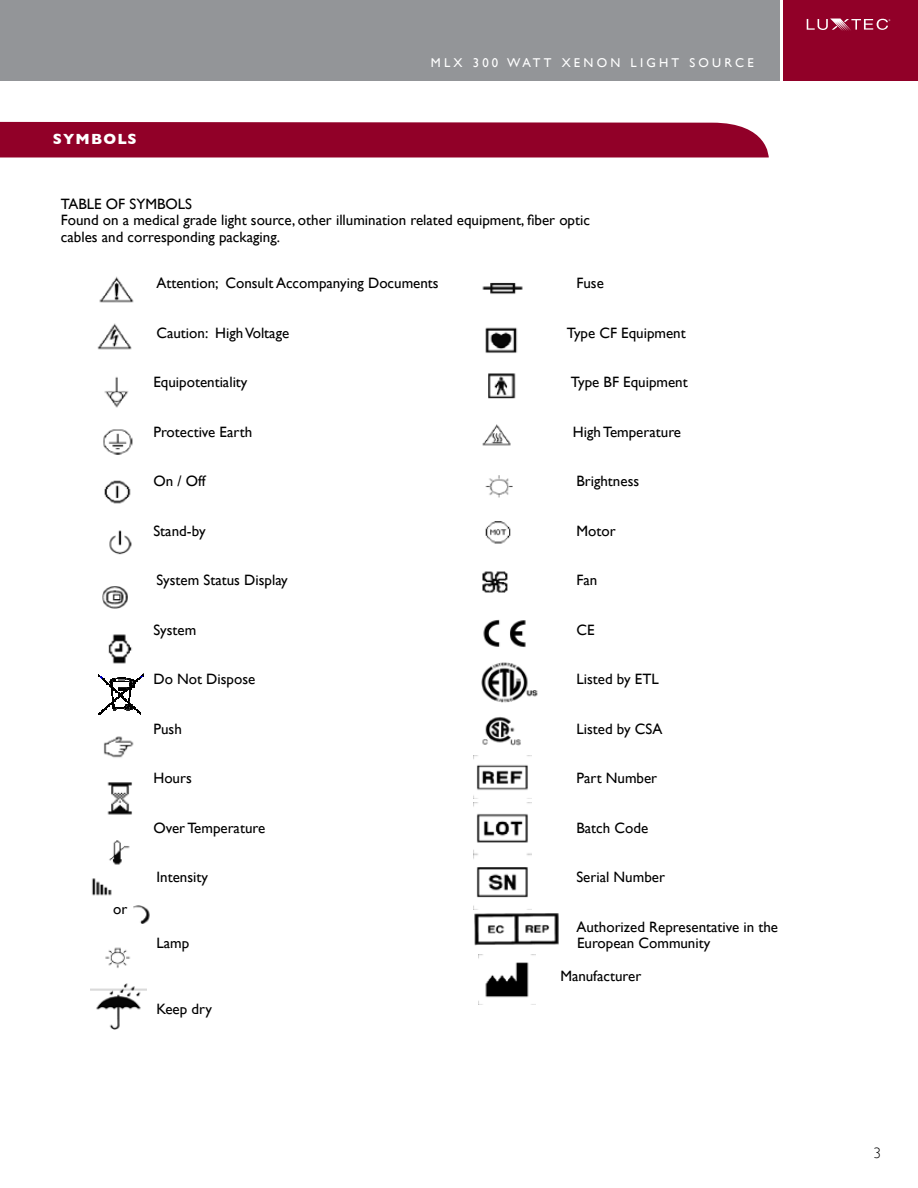
<style>
.page{position:relative;width:918px;height:1188px;background:#fff}
.page>*{position:absolute;margin:0;border:0;box-sizing:border-box;transform-origin:0 0}
.t1{font:15px/16.5px "Gill Sans";color:#000}
.t2{font:700 15px "Gill Sans";letter-spacing:.08em;color:#fff}
.t3{font:300 15px "Gill Sans";color:#000}
.t4{font:12.75px "Gill Sans";letter-spacing:.25em;color:#fff}
</style>
<div class="page">
<div style="left:0;top:0;width:780px;height:81px;background:#939598"></div>
<div style="left:783px;top:0;width:135px;height:81px;background:#910028"></div>
<svg style="left:807px;top:19px;width:83px;height:12px"></svg>
<div style="left:0;top:122px;width:769px;height:35px;background:#910028"></div>
<img style="left:105px;top:947px;width:25px;height:21px">
<img style="left:103px;top:736px;width:31px;height:22px">
<img style="left:104px;top:480px;width:27px;height:24px">
<img style="left:109px;top:530px;width:23px;height:25px">
<img style="left:102px;top:586px;width:26px;height:23px">
<img style="left:108px;top:634px;width:24px;height:30px">
<img style="left:107px;top:782px;width:25px;height:33px">
<img style="left:92px;top:878px;width:20px;height:18px">
<img style="left:90px;top:983px;width:56px;height:46px">
<img style="left:99px;top:276px;width:35px;height:27px">
<img style="left:97px;top:323px;width:35px;height:27px">
<img style="left:104px;top:376px;width:25px;height:32px">
<img style="left:103px;top:429px;width:30px;height:26px">
<img style="left:133px;top:905px;width:17px;height:19px">
<img style="left:109px;top:840px;width:21px;height:25px">
<svg style="left:98px;top:674px;width:46px;height:41px"></svg>
<img style="left:488px;top:373px;width:28px;height:25px">
<img style="left:485px;top:475px;width:28px;height:23px">
<img style="left:474px;top:855px;width:57px;height:43px">
<img style="left:474px;top:755px;width:58px;height:44px">
<img style="left:482px;top:571px;width:26px;height:22px">
<img style="left:485px;top:521px;width:26px;height:23px">
<img style="left:474px;top:913px;width:85px;height:33px">
<img style="left:478px;top:955px;width:58px;height:50px">
<img style="left:482px;top:282px;width:41px;height:12px">
<img style="left:485px;top:327px;width:33px;height:26px">
<img style="left:482px;top:424px;width:29px;height:22px">
<img style="left:482px;top:717px;width:39px;height:29px">
<img style="left:473px;top:803px;width:57px;height:50px">
<img style="left:483px;top:619px;width:43px;height:28px">
<img style="left:481px;top:662px;width:57px;height:41px">
<p class="t2" style="left:53px;top:130px;width:85px">SYMBOLS</p>
<p class="t4" style="left:431px;top:55px;width:324px">MLX 300 watt x enon l ight source</p>
<p class="t1" style="left:61px;top:195px;width:531px">TABLE OF SYMBOLS<br>Found on a medical grade light source, other illumination related equipment, fiber optic cables and corresponding packaging.</p>
<p class="t1" style="left:113px;top:900px;width:16px">or</p>
<p class="t1" style="left:153px;top:275px;width:287px">Attention; Consult Accompanying Documents</p>
<p class="t1" style="left:576px;top:275px;width:29px">Fuse</p>
<p class="t1" style="left:153px;top:324px;width:137px">Caution: High Voltage</p>
<p class="t1" style="left:567px;top:324px;width:120px">Type CF Equipment</p>
<p class="t1" style="left:153px;top:374px;width:96px">Equipotentiality</p>
<p class="t1" style="left:571px;top:374px;width:118px">Type BF Equipment</p>
<p class="t1" style="left:153px;top:423px;width:100px">Protective Earth</p>
<p class="t1" style="left:573px;top:423px;width:110px">High Temperature</p>
<p class="t1" style="left:153px;top:473px;width:54px">On / Off</p>
<p class="t1" style="left:576px;top:473px;width:64px">Brightness</p>
<p class="t1" style="left:153px;top:522px;width:54px">Stand-by</p>
<p class="t1" style="left:576px;top:522px;width:41px">Motor</p>
<p class="t1" style="left:153px;top:572px;width:136px">System Status Display</p>
<p class="t1" style="left:576px;top:572px;width:22px">Fan</p>
<p class="t1" style="left:153px;top:621px;width:44px">System</p>
<p class="t1" style="left:560px;top:621px;width:22px">CE</p>
<p class="t1" style="left:153px;top:671px;width:103px">Do Not Dispose</p>
<p class="t1" style="left:576px;top:671px;width:84px">Listed by ETL</p>
<p class="t1" style="left:153px;top:720px;width:30px">Push</p>
<p class="t1" style="left:576px;top:720px;width:77px">Listed by CSA</p>
<p class="t1" style="left:153px;top:770px;width:40px">Hours</p>
<p class="t1" style="left:576px;top:770px;width:82px">Part Number</p>
<p class="t1" style="left:153px;top:819px;width:113px">Over Temperature</p>
<p class="t1" style="left:576px;top:819px;width:73px">Batch Code</p>
<p class="t1" style="left:153px;top:869px;width:56px">I ntensity</p>
<p class="t1" style="left:560px;top:869px;width:106px">Serial Number</p>
<p class="t1" style="left:560px;top:918px;width:219px">Authorized Representative in the</p>
<p class="t1" style="left:156px;top:935px;width:34px">Lamp</p>
<p class="t1" style="left:577px;top:935px;width:135px">European Community</p>
<p class="t1" style="left:560px;top:968px;width:82px">Manufacturer</p>
<p class="t1" style="left:156px;top:1001px;width:57px">Keep dry</p>
<p class="t3" style="left:873px;top:1144px;width:9px">3</p>
</div>
